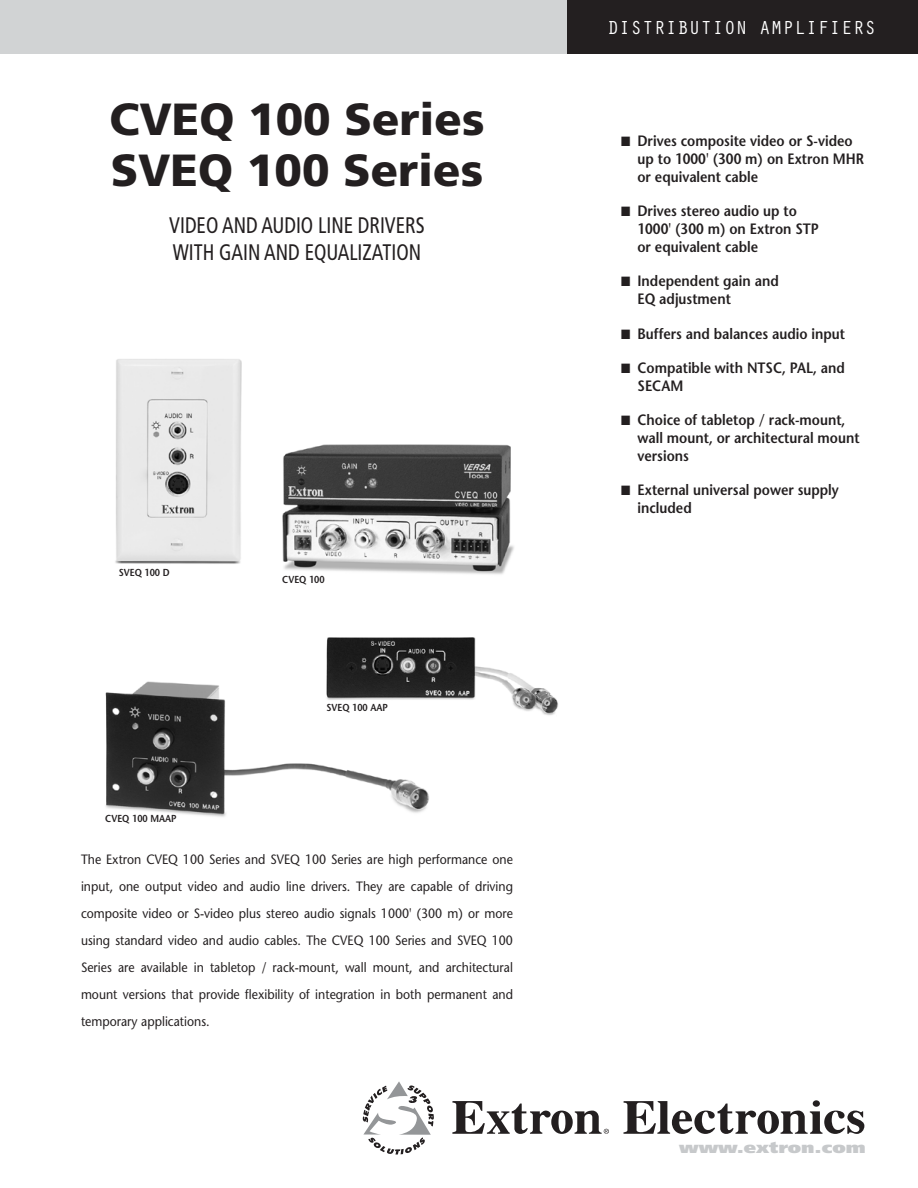
<style>
.page{position:relative;width:918px;height:1188px;background:#fff}
.page>*{position:absolute;margin:0;border:0;box-sizing:border-box;transform-origin:0 0}
.t1{font:900 45px/51px "Frutiger LT Std";color:#231f20}
.t2{font:condensed 22.5px/27px "Frutiger LT Std";color:#231f20;scale:.9 1}
.t3{font:19.5px "Orator Std";color:#fff}
.t4{font:900 15.75px "Frutiger LT Std";color:#c7c9cb;scale:1.24 1}
.t5{font:600 15px/18px "Stone Sans Std";color:#231f20;scale:.9 1}
.t6{font:500 13.5px/27px "Stone Sans Std";color:#231f20;text-align:justify;scale:.91 1}
.t7{font:600 10.2px "Stone Sans Std";color:#231f20;scale:.9 1}
</style>
<div class="page">
<svg style="left:452px;top:1101px;width:157px;height:33px"></svg>
<svg style="left:623px;top:1101px;width:241px;height:33px"></svg>
<svg style="left:363px;top:1081px;width:71px;height:74px"></svg>
<img style="left:282px;top:444px;width:232px;height:131px">
<div style="left:0;top:0;width:581px;height:54px;background:#d1d3d4"></div>
<div style="left:567px;top:0;width:351px;height:54px;background:#231f20"></div>
<img style="left:115px;top:359px;width:127px;height:205px">
<img style="left:105px;top:681px;width:324px;height:136px">
<img style="left:324px;top:637px;width:234px;height:81px">
<h1 class="t1" style="left:109px;top:94px;width:377px">CVEQ 100 Series<br>SVEQ 100 Series</h1>
<h2 class="t2" style="left:169px;top:212px;width:285px">VIDEO AND AUDIO LINE DRIVERS<br>WITH GAIN AND EQUALIZATION</h2>
<p class="t7" style="left:119px;top:566px;width:58px">SVEQ 100 D</p>
<p class="t7" style="left:105px;top:812px;width:81px">CVEQ 100 MAAP</p>
<p class="t7" style="left:282px;top:573px;width:49px">CVEQ 100</p>
<p class="t7" style="left:326px;top:702px;width:70px">SVEQ 100 AAP</p>
<p class="t6" style="left:81px;top:846px;width:476px">The Extron CVEQ 100 Series and SVEQ 100 Series are high performance one input, one output video and audio line drivers. They are capable of driving composite video or S-video plus stereo audio signals 1000' (300 m) or more using standard video and audio cables. The CVEQ 100 Series and SVEQ 100<br>Series are available in tabletop / rack-mount, wall mount, and architectural mount versions that provide flexibility of integration in both permanent and temporary applications.</p>
<h3 class="t3" style="left:607px;top:13px;width:271px">DISTRIBUTION AMPLIFIERS</h3>
<p class="t5" style="left:637px;top:132px;width:253px;text-indent:-16px">■ Drives composite video or S-video up to 1000' (300 m) on Extron MHR or equivalent cable</p>
<p class="t5" style="left:637px;top:202px;width:203px;text-indent:-16px">■ Drives stereo audio up to<br>1000' (300 m) on Extron STP or equivalent cable</p>
<p class="t5" style="left:637px;top:272px;width:158px;text-indent:-16px">■ Independent gain and<br>EQ adjustment</p>
<p class="t5" style="left:621px;top:324px;width:250px">■ Buffers and balances audio input</p>
<p class="t5" style="left:637px;top:359px;width:232px;text-indent:-16px">■ Compatible with NTSC, PAL, and<br>SECAM</p>
<p class="t5" style="left:637px;top:411px;width:248px;text-indent:-16px">■ Choice of tabletop / rack-mount, wall mount, or architectural mount versions</p>
<p class="t5" style="left:637px;top:481px;width:225px;text-indent:-16px">■ External universal power supply included</p>
<p class="t4" style="left:679px;top:1137px;width:152px">www.extron.com</p>
</div>
